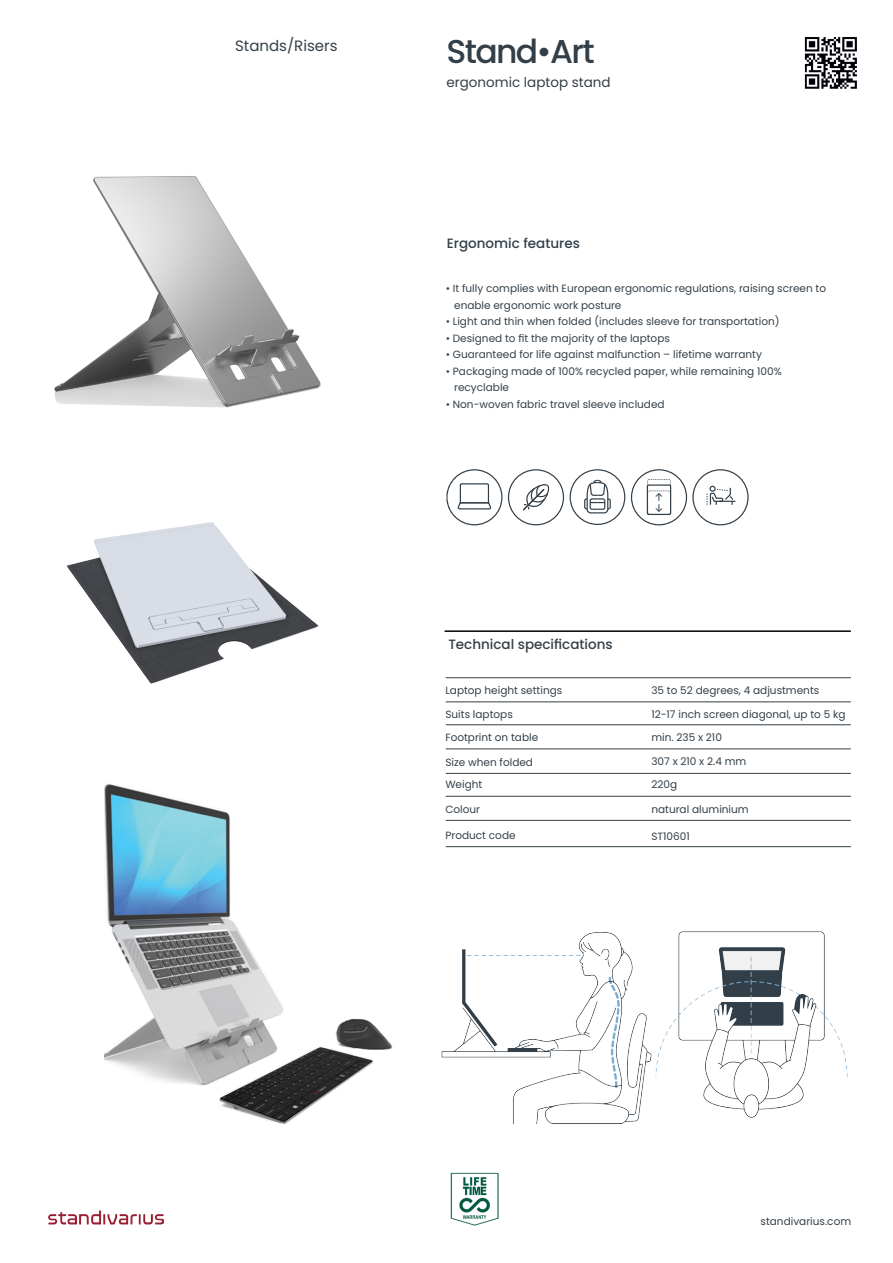
<style>
.page{position:relative;width:893px;height:1263px;background:#fff}
.page>*{position:absolute;margin:0;border:0;box-sizing:border-box;transform-origin:0 0}
.t1{font:500 33px "Poppins";letter-spacing:-.05em;color:#333f48}
.t2{font:15px "Poppins";color:#333f48}
.t3{font:500 13.5px "Poppins";color:#333f48}
.t4{font:13.5px "Poppins";color:#333f48}
.t5{font:10.5px/16.5px "Poppins";color:#333f48}
.t6{font:8.4px "SF Pro Regular wdth opsz 110000 wght 1 FE0000";color:#333f48}
</style>
<div class="page">
<svg style="left:446px;top:469px;width:56px;height:56px"></svg>
<hr style="left:445px;top:630px;width:406px;height:2px;background:#000">
<svg style="left:508px;top:469px;width:56px;height:56px"></svg>
<img style="left:451px;top:1172px;width:48px;height:54px">
<hr style="left:446px;top:677px;width:405px;height:1px;background:#333f48">
<hr style="left:446px;top:724px;width:405px;height:1px;background:#333f48">
<hr style="left:446px;top:796px;width:405px;height:1px;background:#333f48">
<hr style="left:446px;top:701px;width:405px;height:1px;background:#333f48">
<hr style="left:446px;top:773px;width:405px;height:1px;background:#333f48">
<hr style="left:446px;top:748px;width:405px;height:1px;background:#333f48">
<hr style="left:446px;top:820px;width:405px;height:1px;background:#333f48">
<hr style="left:446px;top:846px;width:405px;height:1px;background:#333f48">
<img style="left:105px;top:772px;width:387px;height:352px">
<img style="left:322px;top:1004px;width:114px;height:120px">
<img style="left:804px;top:37px;width:53px;height:52px">
<img style="left:436px;top:919px;width:175px;height:205px">
<img style="left:611px;top:931px;width:237px;height:193px">
<svg style="left:570px;top:469px;width:55px;height:56px"></svg>
<img style="left:66px;top:522px;width:253px;height:162px">
<img style="left:54px;top:176px;width:267px;height:232px">
<img style="left:49px;top:1210px;width:115px;height:15px">
<svg style="left:631px;top:469px;width:118px;height:56px"></svg>
<h2 class="t2" style="left:235px;top:37px;width:104px">Stands/Risers</h2>
<h1 class="t1" style="left:446px;top:32px;width:150px">Stand•Art</h1>
<p class="t4" style="left:446px;top:75px;width:166px">ergonomic laptop stand</p>
<p class="t3" style="left:447px;top:235px;width:135px">Ergonomic features</p>
<p class="t5" style="left:454px;top:280px;width:373px;text-indent:-8px">• It fully complies with European ergonomic regulations, raising screen to enable ergonomic work posture</p>
<p class="t5" style="left:446px;top:313px;width:335px">• Light and thin when folded (includes sleeve for transportation)</p>
<p class="t5" style="left:446px;top:330px;width:226px">• Designed to fit the majority of the laptops</p>
<p class="t5" style="left:446px;top:346px;width:318px">• Guaranteed for life against malfunction – lifetime warranty</p>
<p class="t5" style="left:454px;top:363px;width:329px;text-indent:-8px">• Packaging made of 100% recycled paper, while remaining 100% recyclable</p>
<p class="t5" style="left:446px;top:396px;width:220px">• Non-woven fabric travel sleeve included</p>
<p class="t6" style="left:655px;top:493px;width:10px">!</p>
<p class="t3" style="left:448px;top:636px;width:166px">Technical specifications</p>
<p class="t5" style="left:445px;top:682px;width:118px">Laptop height settings</p>
<p class="t5" style="left:651px;top:682px;width:169px">35 to 52 degrees, 4 adjustments</p>
<p class="t5" style="left:651px;top:706px;width:196px">12-17 inch screen diagonal, up to 5 kg</p>
<p class="t5" style="left:651px;top:729px;width:72px">min. 235 x 210</p>
<p class="t5" style="left:651px;top:750px;width:97px;line-height:23px">307 x 210 x 2.4 mm<br>220g</p>
<p class="t5" style="left:651px;top:801px;width:99px">natural aluminium</p>
<p class="t5" style="left:651px;top:828px;width:40px">ST10601</p>
<p class="t5" style="left:445px;top:706px;width:69px">Suits laptops</p>
<p class="t5" style="left:445px;top:729px;width:94px">Footprint on table</p>
<p class="t5" style="left:445px;top:754px;width:89px">Size when folded</p>
<p class="t5" style="left:445px;top:801px;width:36px">Colour</p>
<p class="t5" style="left:445px;top:827px;width:72px">Product code</p>
<p class="t5" style="left:445px;top:776px;width:38px">Weight</p>
<p class="t5" style="left:761px;top:1213px;width:92px">standivarius.com</p>
</div>
